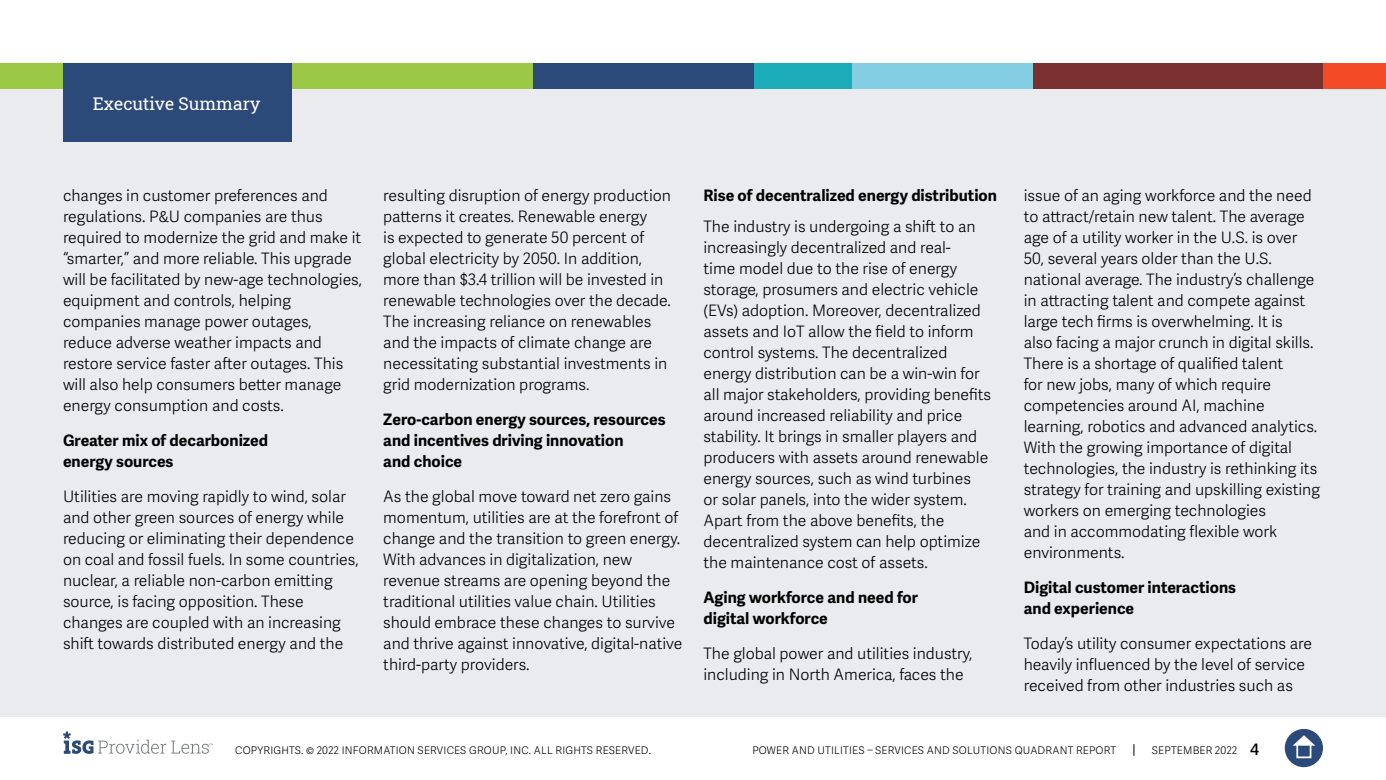
<style>
.page{position:relative;width:1386px;height:780px;background:#fff}
.page>*{position:absolute;margin:0;border:0;box-sizing:border-box;transform-origin:0 0}
.t1{font:17.5px "Roboto Slab ISG P Regular";color:#fff}
.t2{font:300 15.75px/21px "Adelle Sans";color:#000}
.t3{font:700 15.75px/21px "Adelle Sans";color:#000101}
.t4{font:300 10.5px "Adelle Sans";letter-spacing:.02em;color:#000}
.s1{font-weight:600;font-size:15.75px}
</style>
<div class="page">
<svg style="left:1133px;top:744px;width:1px;height:12px"></svg>
<div style="left:1285px;top:729px;width:38px;height:38px;background:#2b4a79;border-radius:50%"></div>
<svg style="left:1293px;top:735px;width:22px;height:10px"></svg>
<div style="left:1296px;top:743px;width:15px;height:15px;border:2px solid #fff"></div>
<svg style="left:63px;top:731px;width:150px;height:23px"></svg>
<div style="left:0;top:63px;width:1386px;height:654px;background:#e9ebee"></div>
<div style="left:0;top:63px;width:533px;height:25px;background:#9bc947"></div>
<div style="left:533px;top:63px;width:223px;height:25px;background:#2b4a79"></div>
<div style="left:850px;top:63px;width:184px;height:25px;background:#84cee3"></div>
<div style="left:1323px;top:63px;width:63px;height:25px;background:#f54a26"></div>
<div style="left:1033px;top:63px;width:290px;height:25px;background:#7a302e"></div>
<div style="left:754px;top:63px;width:98px;height:25px;background:#1cabb9"></div>
<div style="left:63px;top:63px;width:229px;height:79px;background:#2b4a79"></div>
<p class="t1" style="left:93px;top:91px;width:169px">Executive Summary</p>
<p class="t2" style="left:63px;top:185px;width:301px">changes in customer preferences and regulations. P&amp;U companies are thus required to modernize the grid and make it “smarter,” and more reliable. This upgrade will be facilitated by new-age technologies, equipment and controls, helping companies manage power outages, reduce adverse weather impacts and restore service faster after outages. This will also help consumers better manage energy consumption and costs.</p>
<p class="t3" style="left:63px;top:430px;width:207px">Greater mix of decarbonized energy sources</p>
<p class="t2" style="left:63px;top:486px;width:297px">Utilities are moving rapidly to wind, solar and other green sources of energy while reducing or eliminating their dependence on coal and fossil fuels. In some countries, nuclear, a reliable non-carbon emitting source, is facing opposition. These changes are coupled with an increasing shift towards distributed energy and the</p>
<p class="t2" style="left:383px;top:185px;width:289px">resulting disruption of energy production patterns it creates. Renewable energy<br>is expected to generate 50 percent of global electricity by 2050. In addition, more than $3.4 trillion will be invested in renewable technologies over the decade.<br>The increasing reliance on renewables and the impacts of climate change are necessitating substantial investments in grid modernization programs.</p>
<p class="t3" style="left:383px;top:409px;width:284px">Zero-carbon energy sources, resources and incentives driving innovation<br>and choice</p>
<p class="t2" style="left:383px;top:486px;width:301px">As the global move toward net zero gains momentum, utilities are at the forefront of change and the transition to green energy.<br>With advances in digitalization, new revenue streams are opening beyond the traditional utilities value chain. Utilities should embrace these changes to survive and thrive against innovative, digital-native third-party providers.</p>
<p class="t3" style="left:703px;top:185px;width:295px">Rise of decentralized energy distribution</p>
<p class="t2" style="left:703px;top:217px;width:289px">The industry is undergoing a shift to an increasingly decentralized and real-<br>time model due to the rise of energy storage, prosumers and electric vehicle (EVs) adoption. Moreover, decentralized assets and IoT allow the field to inform control systems. The decentralized energy distribution can be a win-win for all major stakeholders, providing benefits around increased reliability and price stability. It brings in smaller players and producers with assets around renewable energy sources, such as wind turbines<br>or solar panels, into the wider system.<br>Apart from the above benefits, the decentralized system can help optimize the maintenance cost of assets.</p>
<p class="t3" style="left:703px;top:587px;width:216px">Aging workforce and need for digital workforce</p>
<p class="t2" style="left:703px;top:644px;width:271px">The global power and utilities industry, including in North America, faces the</p>
<p class="t2" style="left:1024px;top:185px;width:298px">issue of an aging workforce and the need to attract/retain new talent. The average age of a utility worker in the U.S. is over 50, several years older than the U.S. national average. The industry’s challenge in attracting talent and compete against large tech firms is overwhelming. It is<br>also facing a major crunch in digital skills.<br>There is a shortage of qualified talent<br>for new jobs, many of which require competencies around AI, machine learning, robotics and advanced analytics.<br>With the growing importance of digital technologies, the industry is rethinking its strategy for training and upskilling existing workers on emerging technologies<br>and in accommodating flexible work environments.</p>
<p class="t3" style="left:1024px;top:577px;width:214px">Digital customer interactions and experience</p>
<p class="t2" style="left:1024px;top:633px;width:290px">Today’s utility consumer expectations are heavily influenced by the level of service received from other industries such as</p>
<p class="t4" style="left:235px;top:744px;width:417px">COPYRIGHTS. © 2022 INFORMATION SERVICES GROUP, INC. ALL RIGHTS RESERVED.</p>
<p class="t4" style="left:752px;top:744px;width:365px">POWER AND UTILITIES – SERVICES AND SOLUTIONS QUADRANT REPORT</p>
<p class="t4" style="left:1152px;top:744px;width:109px">SEPTEMBER 2022 <span class="s1">4</span></p>
</div>
